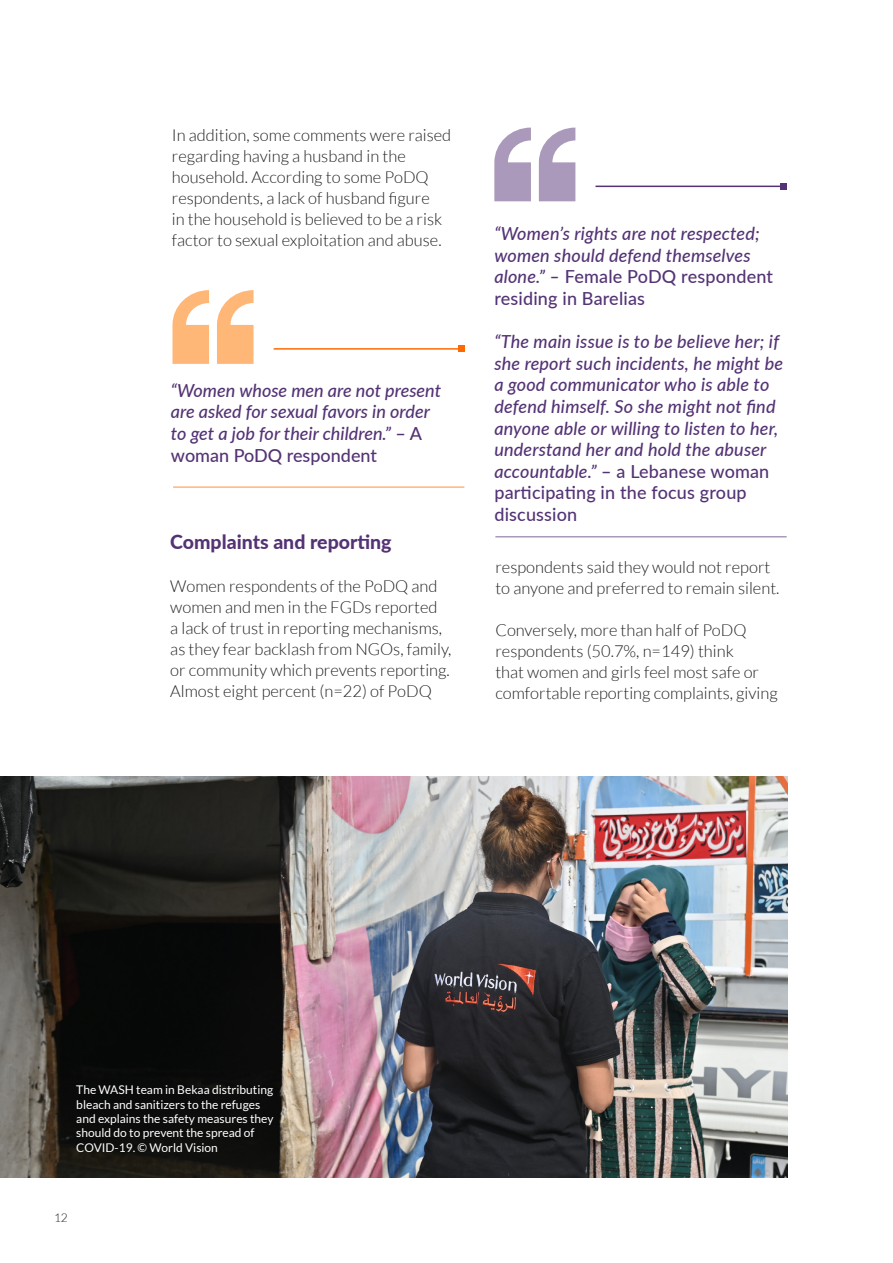
<style>
.page{position:relative;width:893px;height:1263px;background:#fff}
.page>*{position:absolute;margin:0;border:0;box-sizing:border-box;transform-origin:0 0}
.t1{font:800 19.5px "Lato";color:#543375}
.Paragraph_9pt{font:italic 500 18px/21.6px "Lato";letter-spacing:.01em;color:#543375}
.t2{font:300 16.5px/21px "Lato";color:#231f20}
.t3{font:12px/14.4px "Lato";color:#fff}
.t4{font:300 12px "Lato";color:#231f20}
.s1{font-style:normal}
</style>
<div class="page">
<hr style="left:274px;top:348px;width:188px;height:2px;background:#ff6a00">
<svg style="left:459px;top:346px;width:6px;height:6px"></svg>
<svg style="left:172px;top:290px;width:82px;height:74px"></svg>
<hr style="left:173px;top:486px;width:291px;height:2px;background:#ffb778">
<hr style="left:595px;top:186px;width:188px;height:1px;background:#543375">
<svg style="left:780px;top:183px;width:6px;height:6px"></svg>
<svg style="left:494px;top:128px;width:81px;height:73px"></svg>
<img style="left:0;top:777px;width:787px;height:400px">
<hr style="left:495px;top:536px;width:292px;height:1px;background:#aa99ba">
<p class="t2" style="left:172px;top:124px;width:281px">In addition, some comments were raised regarding having a husband in the household. According to some PoDQ respondents, a lack of husband figure<br>in the household is believed to be a risk factor to sexual exploitation and abuse.</p>
<p class="Paragraph_9pt" style="left:171px;top:379px;width:272px">“Women whose men are not present are asked for sexual favors in order to get a job for their children.” <span class="s1">– A woman PoDQ respondent</span></p>
<p class="t1" style="left:170px;top:528px;width:223px">Complaints and reporting</p>
<p class="t2" style="left:170px;top:575px;width:283px">Women respondents of the PoDQ and women and men in the FGDs reported<br>a lack of trust in reporting mechanisms, as they fear backlash from NGOs, family, or community which prevents reporting.<br>Almost eight percent (n=22) of PoDQ</p>
<p class="Paragraph_9pt" style="left:494px;top:222px;width:280px">“Women’s rights are not respected; women should defend themselves alone.” – <span class="s1">Female PoDQ respondent residing in Barelias</span></p>
<p class="Paragraph_9pt" style="left:494px;top:330px;width:290px">“The main issue is to be believe her; if she report such incidents, he might be a good communicator who is able to defend himself. So she might not find anyone able or willing to listen to her, understand her and hold the abuser accountable.” <span class="s1">– a Lebanese woman participating in the focus group discussion</span></p>
<p class="t2" style="left:495px;top:556px;width:286px">respondents said they would not report to anyone and preferred to remain silent.</p>
<p class="t2" style="left:495px;top:619px;width:284px">Conversely, more than half of PoDQ respondents (50.7%, n=149) think<br>that women and girls feel most safe or comfortable reporting complaints, giving</p>
<p class="t3" style="left:76px;top:1082px;width:199px">The WASH team in Bekaa distributing bleach and sanitizers to the refuges and explains the safety measures they should do to prevent the spread of COVID-19. © World Vision</p>
<p class="t4" style="left:54px;top:1211px;width:15px">12</p>
</div>
